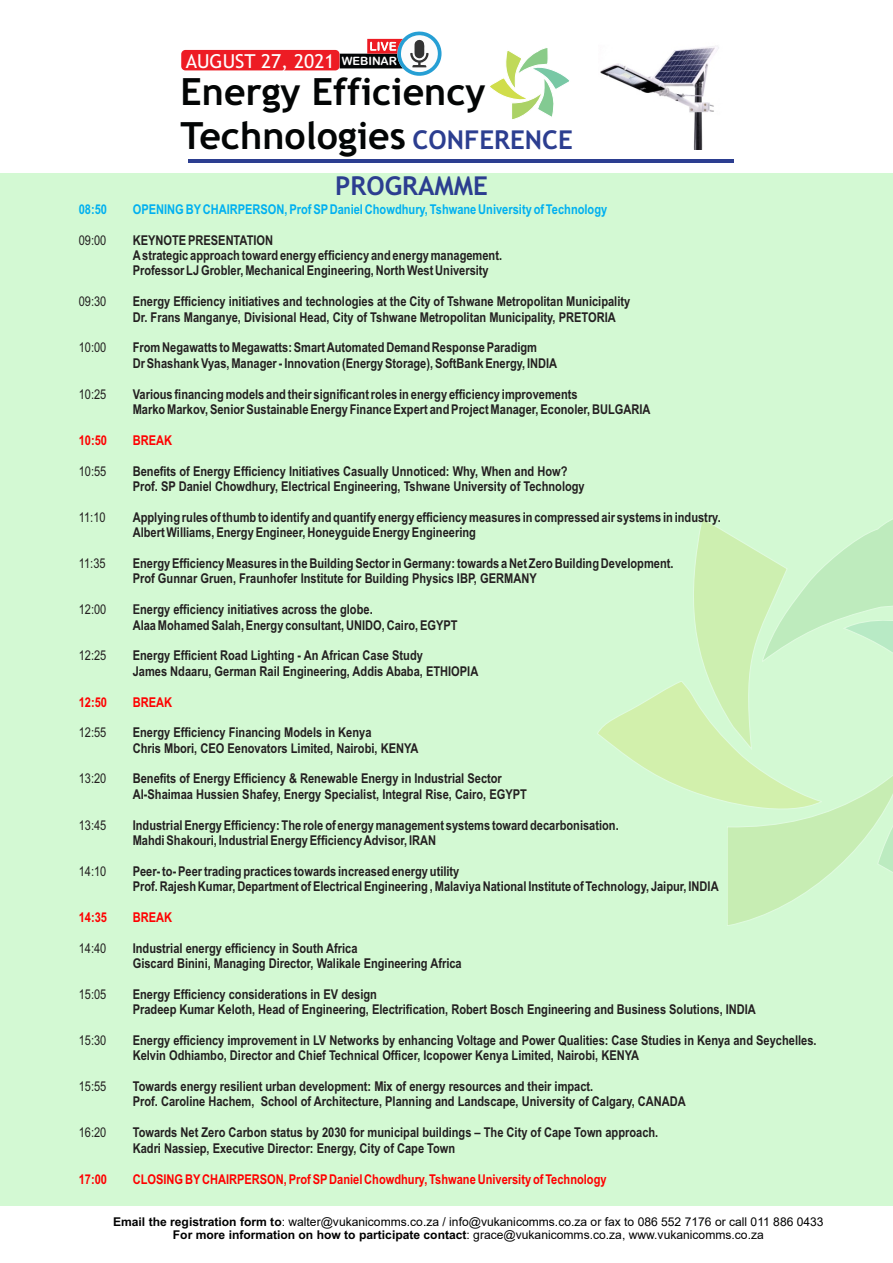
<style>
.page{position:relative;width:893px;height:1263px;background:#fff}
.page>*{position:absolute;margin:0;border:0;box-sizing:border-box;transform-origin:0 0}
.t1{font:700 37.5px/43.7px "Trebuchet MS";color:#030505}
.t2{font:700 25.95px "Trebuchet MS";color:#2c3e90}
.t3{font:19.2px "Trebuchet MS";color:#fff}
.t4{font:700 13.5px/15.5px "Arial Narrow";color:#231f20}
.t5{font:700 13.5px "Arial Narrow";color:#f00}
.t6{font:13.5px "Arial Narrow";color:#231f20}
.t7{font:700 13.5px "Arial Narrow";color:#00b0f0}
.t8{font:12.15px/13.5px "Arial";color:#000;text-align:center}
.t9{font:11.55px "Arial Rounded MT Bold";color:#fff}
.s1{font-size:25.95px;color:#2c3e90}
.s2{font-weight:700}
</style>
<div class="page">
<div style="left:0;top:173px;width:893px;height:1032px;background:#d3f9d3"></div>
<img style="left:600px;top:46px;width:119px;height:104px">
<svg style="left:340px;top:31px;width:102px;height:45px"></svg>
<div style="left:181px;top:50px;width:158px;height:20px;background:#ed1c24;border-radius:4px"></div>
<svg style="left:490px;top:48px;width:80px;height:71px"></svg>
<svg style="left:597px;top:518px;width:296px;height:408px"></svg>
<hr style="left:188px;top:159px;width:546px;height:4px;background:#2c3e90">
<h3 class="t3" style="left:186px;top:54px;width:150px">AUGUST 27, 2021</h3>
<p class="t9" style="left:342px;top:57px;width:57px">WEBINAR</p>
<h1 class="t1" style="left:181px;top:73px;width:394px">Energy Efficiency<br>Technologies <span class="s1">CONFERENCE</span></h1>
<h2 class="t2" style="left:335px;top:176px;width:154px">PROGRAMME</h2>
<p class="t7" style="left:79px;top:204px;width:30px">08:50</p>
<p class="t7" style="left:133px;top:204px;width:476px">OPENING BY CHAIRPERSON, Prof SP Daniel Chowdhury, Tshwane University of Technology</p>
<p class="t6" style="left:79px;top:235px;width:29px">09:00</p>
<p class="t4" style="left:133px;top:233px;width:371px">KEYNOTE PRESENTATION<br>A strategic approach toward energy efficiency and energy management.<br>Professor LJ Grobler, Mechanical Engineering, North West University</p>
<p class="t6" style="left:79px;top:296px;width:29px">09:30</p>
<p class="t4" style="left:133px;top:295px;width:499px">Energy Efficiency initiatives and technologies at the City of Tshwane Metropolitan Municipality<br>Dr. Frans Manganye, Divisional Head, City of Tshwane Metropolitan Municipality, PRETORIA</p>
<p class="t6" style="left:79px;top:343px;width:29px">10:00</p>
<p class="t4" style="left:133px;top:341px;width:426px">From Negawatts to Megawatts: Smart Automated Demand Response Paradigm<br>Dr Shashank Vyas, Manager - Innovation (Energy Storage), SoftBank Energy, INDIA</p>
<p class="t6" style="left:79px;top:389px;width:29px">10:25</p>
<p class="t4" style="left:133px;top:387px;width:519px">Various financing models and their significant roles in energy efficiency improvements<br>Marko Markov, Senior Sustainable Energy Finance Expert and Project Manager, Econoler, BULGARIA</p>
<p class="t5" style="left:79px;top:435px;width:30px">10:50</p>
<p class="t5" style="left:133px;top:435px;width:41px">BREAK</p>
<p class="t6" style="left:79px;top:466px;width:29px">10:55</p>
<p class="t4" style="left:133px;top:464px;width:453px">Benefits of Energy Efficiency Initiatives Casually Unnoticed: Why, When and How?<br>Prof. SP Daniel Chowdhury, Electrical Engineering, Tshwane University of Technology</p>
<p class="t6" style="left:79px;top:512px;width:28px">11:10</p>
<p class="t4" style="left:133px;top:510px;width:589px">Applying rules of thumb to identify and quantify energy efficiency measures in compressed air systems in industry.<br>Albert Williams, Energy Engineer, Honeyguide Energy Engineering</p>
<p class="t6" style="left:79px;top:558px;width:28px">11:35</p>
<p class="t4" style="left:133px;top:557px;width:542px">Energy Efficiency Measures in the Building Sector in Germany: towards a Net Zero Building Development.<br>Prof Gunnar Gruen, Fraunhofer Institute for Building Physics IBP, GERMANY</p>
<p class="t6" style="left:79px;top:604px;width:29px">12:00</p>
<p class="t4" style="left:133px;top:601px;width:326px">Energy efficiency initiatives across the globe.<br>Alaa Mohamed Salah, Energy consultant, UNIDO, Cairo, EGYPT</p>
<p class="t6" style="left:79px;top:650px;width:29px">12:25</p>
<p class="t4" style="left:133px;top:649px;width:347px">Energy Efficient Road Lighting - An African Case Study<br>James Ndaaru, German Rail Engineering, Addis Ababa, ETHIOPIA</p>
<p class="t5" style="left:79px;top:697px;width:30px">12:50</p>
<p class="t5" style="left:133px;top:697px;width:41px">BREAK</p>
<p class="t6" style="left:79px;top:727px;width:29px">12:55</p>
<p class="t4" style="left:133px;top:726px;width:287px">Energy Efficiency Financing Models in Kenya<br>Chris Mbori, CEO Eenovators Limited, Nairobi, KENYA</p>
<p class="t6" style="left:79px;top:773px;width:29px">13:20</p>
<p class="t4" style="left:133px;top:772px;width:396px">Benefits of Energy Efficiency &amp; Renewable Energy in Industrial Sector<br>Al-Shaimaa Hussien Shafey, Energy Specialist, Integral Rise, Cairo, EGYPT</p>
<p class="t6" style="left:79px;top:820px;width:29px">13:45</p>
<p class="t4" style="left:133px;top:818px;width:488px">Industrial Energy Efficiency: The role of energy management systems toward decarbonisation.<br>Mahdi Shakouri, Industrial Energy Efficiency Advisor, IRAN</p>
<p class="t6" style="left:79px;top:866px;width:29px">14:10</p>
<p class="t4" style="left:133px;top:864px;width:587px">Peer- to- Peer trading practices towards increased energy utility<br>Prof. Rajesh Kumar, Department of Electrical Engineering , Malaviya National Institute of Technology, Jaipur, INDIA</p>
<p class="t5" style="left:79px;top:912px;width:30px">14:35</p>
<p class="t5" style="left:133px;top:912px;width:41px">BREAK</p>
<p class="t6" style="left:79px;top:943px;width:29px">14:40</p>
<p class="t4" style="left:133px;top:941px;width:330px">Industrial energy efficiency in South Africa<br>Giscard Binini, Managing Director, Walikale Engineering Africa</p>
<p class="t6" style="left:79px;top:989px;width:29px">15:05</p>
<p class="t4" style="left:133px;top:987px;width:625px">Energy Efficiency considerations in EV design<br>Pradeep Kumar Keloth, Head of Engineering, Electrification, Robert Bosch Engineering and Business Solutions, INDIA</p>
<p class="t6" style="left:79px;top:1035px;width:29px">15:30</p>
<p class="t4" style="left:133px;top:1034px;width:685px">Energy efficiency improvement in LV Networks by enhancing Voltage and Power Qualities: Case Studies in Kenya and Seychelles.<br>Kelvin Odhiambo, Director and Chief Technical Officer, Icopower Kenya Limited, Nairobi, KENYA</p>
<p class="t6" style="left:79px;top:1081px;width:29px">15:55</p>
<p class="t4" style="left:133px;top:1080px;width:555px">Towards energy resilient urban development: Mix of energy resources and their impact.<br>Prof. Caroline Hachem, School of Architecture, Planning and Landscape, University of Calgary, CANADA</p>
<p class="t6" style="left:79px;top:1127px;width:29px">16:20</p>
<p class="t4" style="left:133px;top:1126px;width:527px">Towards Net Zero Carbon status by 2030 for municipal buildings – The City of Cape Town approach.<br>Kadri Nassiep, Executive Director: Energy, City of Cape Town</p>
<p class="t5" style="left:79px;top:1174px;width:30px">17:00</p>
<p class="t5" style="left:133px;top:1174px;width:475px">CLOSING BY CHAIRPERSON, Prof SP Daniel Chowdhury, Tshwane University of Technology</p>
<p class="t8" style="left:113px;top:1214px;width:712px"><span class="s2">Email the registration form to</span>: walter@vukanicomms.co.za / info@vukanicomms.co.za or fax to 086 552 7176 or call 011 886 0433<br><span class="s2">For more information on how to participate contact</span>: grace@vukanicomms.co.za, www.vukanicomms.co.za</p>
</div>
